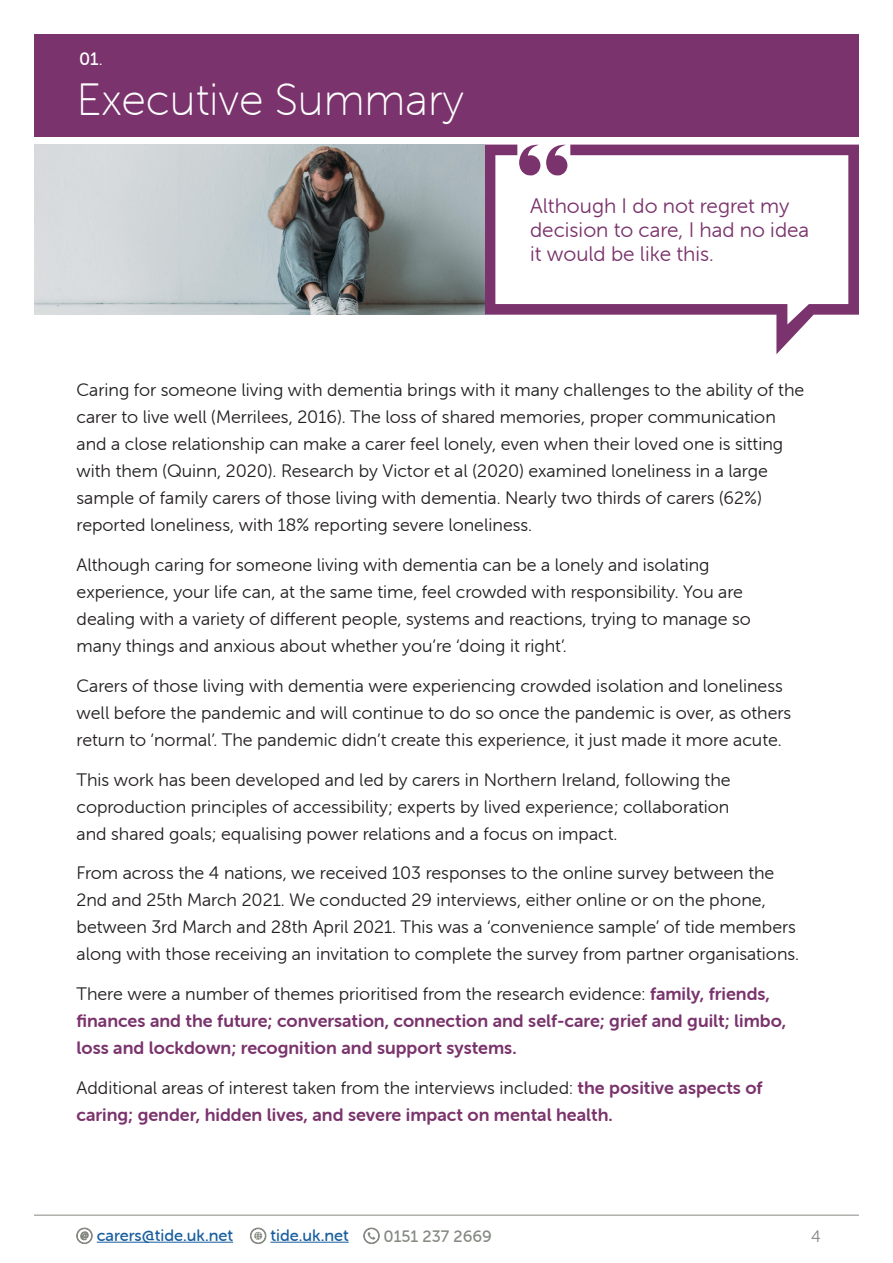
<style>
.page{position:relative;width:893px;height:1263px;background:#fff}
.page>*{position:absolute;margin:0;border:0;box-sizing:border-box;transform-origin:0 0}
.t1{font:45px "Museo Sans Rounded 100";color:#fff}
.t2{font:21px/24px "Museo Sans Rounded 300";color:#7a336c}
.t3{font:18px/27px "Museo Sans Rounded 300";color:#231f20}
.t4{font:18px/27px "Museo Sans Rounded 700";color:#7a336c}
.t5{font:18px "Museo Sans Rounded 500";color:#fff}
.t6{font:16.5px "Museo Sans Rounded 500";color:#175d9e}
.t7{font:16.5px "Museo Sans Rounded 500";color:#858a82}
.t8{font:16.5px "Museo Sans Rounded 300";color:#858a82}
.s1{font-family:"Museo Sans Rounded 300"}
.s2{font-family:"Museo Sans Rounded 300";color:#231f20}
</style>
<div class="page">
<hr style="left:270px;top:1242px;width:79px;height:1px;background:#175d9e">
<svg style="left:250px;top:1228px;width:16px;height:16px"></svg>
<hr style="left:97px;top:1242px;width:136px;height:1px;background:#175d9e">
<svg style="left:76px;top:1228px;width:17px;height:16px"></svg>
<svg style="left:363px;top:1228px;width:17px;height:16px"></svg>
<hr style="left:34px;top:1215px;width:825px;height:1px;background:#858a82">
<div style="left:34px;top:34px;width:825px;height:102px;background:#7a336c"></div>
<svg style="left:485px;top:145px;width:374px;height:209px"></svg>
<img style="left:34px;top:145px;width:451px;height:170px">
<p class="t5" style="left:79px;top:48px;width:25px">01<span class="s1">.</span></p>
<p class="t1" style="left:77px;top:75px;width:389px">Executive Summary</p>
<p class="t2" style="left:530px;top:194px;width:281px">Although I do not regret my decision to care, I had no idea it would be like this.</p>
<p class="t3" style="left:77px;top:377px;width:729px">Caring for someone living with dementia brings with it many challenges to the ability of the carer to live well (Merrilees, 2016). The loss of shared memories, proper communication and a close relationship can make a carer feel lonely, even when their loved one is sitting with them (Quinn, 2020). Research by Victor et al (2020) examined loneliness in a large sample of family carers of those living with dementia. Nearly two thirds of carers (62%) reported loneliness, with 18% reporting severe loneliness.</p>
<p class="t3" style="left:77px;top:551px;width:676px">Although caring for someone living with dementia can be a lonely and isolating experience, your life can, at the same time, feel crowded with responsibility. You are dealing with a variety of different people, systems and reactions, trying to manage so many things and anxious about whether you’re ‘doing it right’.</p>
<p class="t3" style="left:77px;top:672px;width:716px">Carers of those living with dementia were experiencing crowded isolation and loneliness well before the pandemic and will continue to do so once the pandemic is over, as others return to ‘normal’. The pandemic didn’t create this experience, it just made it more acute.</p>
<p class="t3" style="left:77px;top:766px;width:656px;text-align:justify">This work has been developed and led by carers in Northern Ireland, following the coproduction principles of accessibility; experts by lived experience; collaboration and shared goals; equalising power relations and a focus on impact.</p>
<p class="t3" style="left:77px;top:860px;width:724px">From across the 4 nations, we received 103 responses to the online survey between the 2nd and 25th March 2021. We conducted 29 interviews, either online or on the phone, between 3rd March and 28th April 2021. This was a ‘convenience sample’ of tide members along with those receiving an invitation to complete the survey from partner organisations.</p>
<p class="t4" style="left:77px;top:980px;width:711px"><span class="s2">There were a number of themes prioritised from the research evidence:</span> family, friends, finances and the future; conversation, connection and self-care; grief and guilt; limbo, loss and lockdown; recognition and support systems.</p>
<p class="t4" style="left:77px;top:1074px;width:688px"><span class="s2">Additional areas of interest taken from the interviews included:</span> the positive aspects of caring; gender, hidden lives, and severe impact on mental health.</p>
<p class="t6" style="left:97px;top:1226px;width:138px">carers@tide.uk.net</p>
<p class="t6" style="left:270px;top:1226px;width:80px">tide.uk.net</p>
<p class="t7" style="left:383px;top:1227px;width:110px">0151 237 2669</p>
<p class="t8" style="left:811px;top:1227px;width:11px">4</p>
</div>
